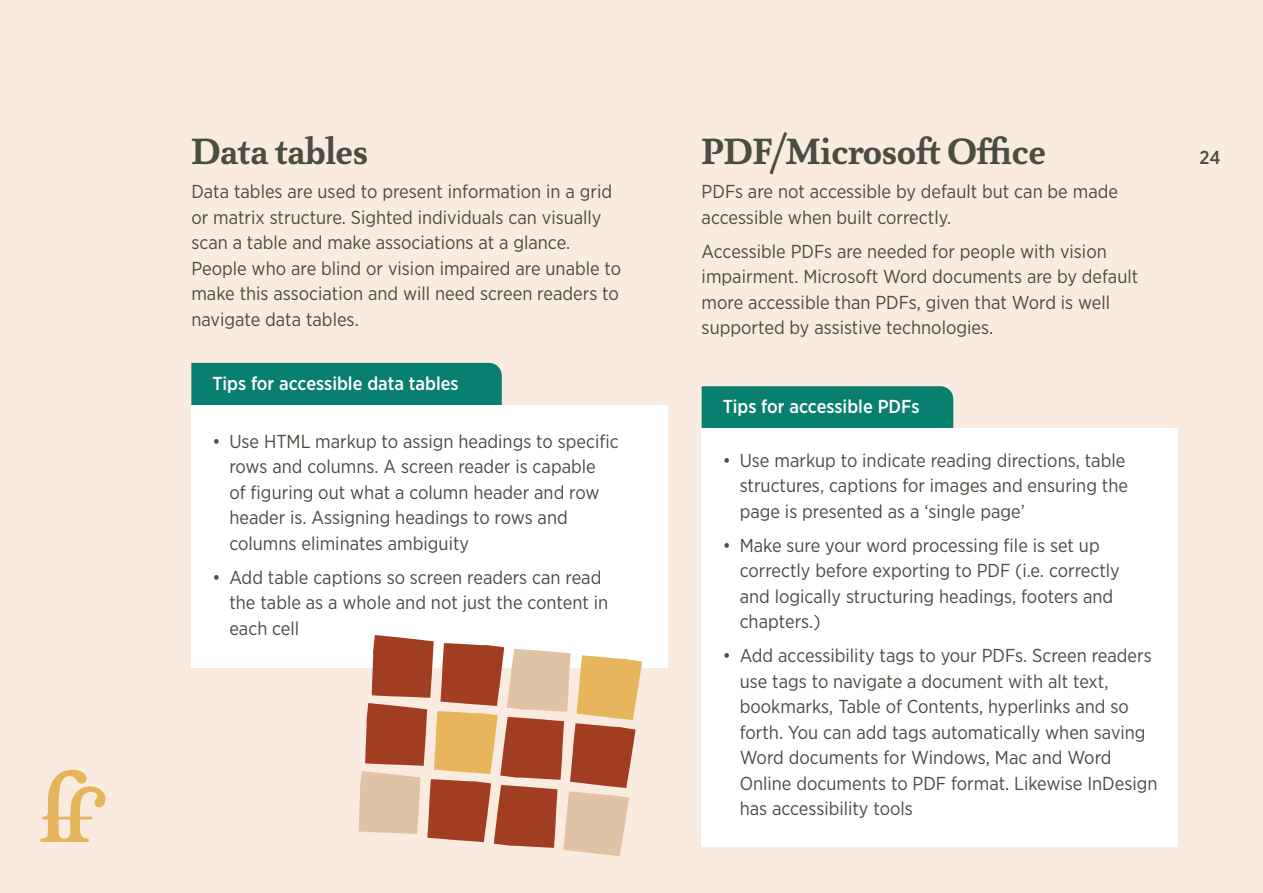
<style>
.page{position:relative;width:1263px;height:893px;background:#faebe1}
.page>*{position:absolute;margin:0;border:0;box-sizing:border-box;transform-origin:0 0}
.Section_Heading{font:700 42px "Atma Serif Pro";color:#4b4c42}
.Body{font:18.75px/25.5px "Gotham Narrow";color:#4b4c42}
.Bullet_Points{font:18.75px/25.5px "Gotham Narrow";color:#4b4c42}
.Body-2{font:500 18.75px "Gotham Narrow";color:#fff}
.t1{font:500 18.75px "Gotham Narrow";color:#4b4c42}
</style>
<div class="page">
<div style="left:191px;top:363px;width:311px;height:42px;background:#09806f"></div>
<div style="left:191px;top:405px;width:477px;height:263px;background:#fff"></div>
<div style="left:702px;top:386px;width:251px;height:42px;background:#09806f"></div>
<div style="left:702px;top:429px;width:476px;height:418px;background:#fff"></div>
<svg style="left:40px;top:769px;width:66px;height:73px"></svg>
<svg style="left:359px;top:635px;width:283px;height:221px"></svg>
<h2 class="Section_Heading" style="left:191px;top:126px;width:178px">Data tables</h2>
<p class="Body" style="left:191px;top:179px;width:431px">Data tables are used to present information in a grid or matrix structure. Sighted individuals can visually scan a table and make associations at a glance.<br>People who are blind or vision impaired are unable to make this association and will need screen readers to navigate data tables.</p>
<p class="Body-2" style="left:212px;top:372px;width:248px">Tips for accessible data tables</p>
<p class="Bullet_Points" style="left:229px;top:428px;width:391px;text-indent:-17px">• Use HTML markup to assign headings to specific rows and columns. A screen reader is capable<br>of figuring out what a column header and row header is. Assigning headings to rows and columns eliminates ambiguity</p>
<p class="Bullet_Points" style="left:229px;top:564px;width:380px;text-indent:-17px">• Add table captions so screen readers can read the table as a whole and not just the content in each cell</p>
<h2 class="Section_Heading" style="left:702px;top:126px;width:346px">PDF/Microsoft Office</h2>
<p class="Body" style="left:702px;top:179px;width:418px">PDFs are not accessible by default but can be made accessible when built correctly.</p>
<p class="Body" style="left:702px;top:238px;width:438px">Accessible PDFs are needed for people with vision impairment. Microsoft Word documents are by default more accessible than PDFs, given that Word is well supported by assistive technologies.</p>
<p class="Body-2" style="left:723px;top:395px;width:198px">Tips for accessible PDFs</p>
<p class="Body" style="left:740px;top:447px;width:390px;text-indent:-17px">• Use markup to indicate reading directions, table structures, captions for images and ensuring the page is presented as a ‘single page’</p>
<p class="Body" style="left:740px;top:532px;width:382px;text-indent:-17px">• Make sure your word processing file is set up correctly before exporting to PDF (i.e. correctly and logically structuring headings, footers and chapters.)</p>
<p class="Body" style="left:740px;top:643px;width:419px;text-indent:-17px">• Add accessibility tags to your PDFs. Screen readers use tags to navigate a document with alt text, bookmarks, Table of Contents, hyperlinks and so forth. You can add tags automatically when saving Word documents for Windows, Mac and Word Online documents to PDF format. Likewise InDesign has accessibility tools</p>
<p class="t1" style="left:1200px;top:146px;width:22px">24</p>
</div>
